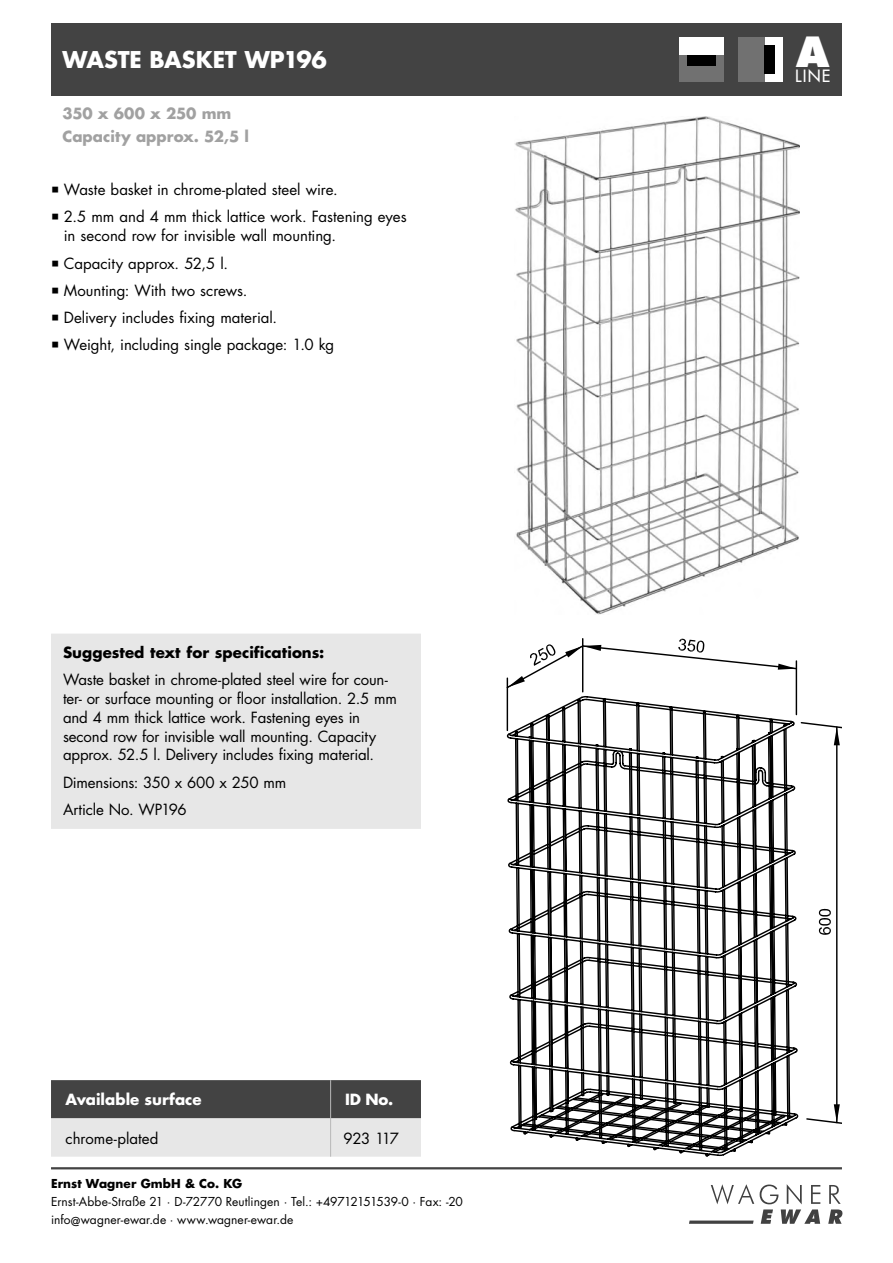
<style>
.page{position:relative;width:893px;height:1263px;background:#fff}
.page>*{position:absolute;margin:0;border:0;box-sizing:border-box;transform-origin:0 0}
.t1{font:800 40.5px "Futura Std";color:#fff}
.t2{font:700 22.5px "Futura Std";letter-spacing:-.01em;color:#fff}
.t3{font:500 16.5px "Futura Std";color:#fff}
.t4{font:15px/27.3px "Futura Std";letter-spacing:-.01em;color:#000}
.t5{font:700 15px "Futura Std";color:#a1a1a1}
.t6{font:700 15px "Futura Std";color:#fff}
.t7{font:12px/18px "Futura Std";color:#000}
.s1{font-weight:700}
</style>
<div class="page">
<svg style="left:689px;top:1184px;width:153px;height:40px"></svg>
<hr style="left:51px;top:1167px;width:791px;height:2px;background:#434343">
<div style="left:51px;top:23px;width:791px;height:73px;background:#434343"></div>
<svg style="left:510px;top:1125px;width:254px;height:32px"></svg>
<svg style="left:521px;top:1125px;width:267px;height:10px"></svg>
<svg style="left:506px;top:638px;width:336px;height:487px"></svg>
<img style="left:515px;top:117px;width:285px;height:497px">
<div style="left:738px;top:37px;width:45px;height:45px;background:#fff"></div>
<div style="left:738px;top:37px;width:26px;height:45px;background:#717171"></div>
<div style="left:764px;top:45px;width:11px;height:28px;background:#000"></div>
<div style="left:679px;top:37px;width:44px;height:45px;background:#fff"></div>
<div style="left:679px;top:55px;width:44px;height:27px;background:#717171"></div>
<div style="left:687px;top:55px;width:28px;height:11px;background:#000"></div>
<svg style="left:51px;top:1080px;width:370px;height:77px;background:#969696"></svg>
<hr style="left:330px;top:1080px;width:1px;height:38px;background:#b8b8b8">
<hr style="left:330px;top:1118px;width:1px;height:39px;background:#b8b8b8">
<div style="left:57px;top:640px;width:358px;height:183px;background:#e7e7e7"></div>
<div style="left:51px;top:634px;width:370px;height:195px;border:12px solid #e7e7e7"></div>
<p class="t2" style="left:63px;top:49px;width:266px">WASTE BASKET WP196</p>
<p class="t5" style="left:63px;top:106px;width:170px">350 x 600 x 250 mm</p>
<p class="t5" style="left:63px;top:129px;width:188px">Capacity approx. 52,5 l</p>
<p class="t4" style="left:64px;top:177px;width:344px">Waste basket in chrome-plated steel wire.<br>2.5 mm and 4 mm thick lattice work. Fastening eyes</p>
<p class="t4" style="left:64px;top:223px;width:274px">in second row for invisible wall mounting.<br>Capacity approx. 52,5 l.<br>Mounting: With two screws.<br>Delivery includes fixing material.<br>Weight, including single package: 1.0 kg</p>
<p class="t4" style="left:63px;top:640px;width:326px"><span class="s1">Suggested text for specifications:<br></span>Waste basket in chrome-plated steel wire for coun-</p>
<p class="t4" style="left:63px;top:690px;width:335px;line-height:18.8px">ter- or surface mounting or floor installation. 2.5 mm and 4 mm thick lattice work. Fastening eyes in second row for invisible wall mounting. Capacity approx. 52.5 l. Delivery includes fixing material.</p>
<p class="t4" style="left:63px;top:769px;width:225px">Dimensions: 350 x 600 x 250 mm<br>Article No. WP196</p>
<p class="t6" style="left:65px;top:1093px;width:138px">Available surface</p>
<p class="t6" style="left:345px;top:1093px;width:50px">ID No.</p>
<p class="t4" style="left:65px;top:1126px;width:94px">chrome-plated</p>
<p class="t4" style="left:343px;top:1126px;width:57px">923 117</p>
<p class="t7" style="left:51px;top:1175px;width:413px"><span class="s1">Ernst Wagner GmbH &amp; Co. KG<br></span>Ernst-Abbe-Straße 21 · D-72770 Reutlingen · Tel.: +49712151539-0 · Fax: -20 info@wagner-ewar.de · www.wagner-ewar.de</p>
<p class="t1" style="left:796px;top:34px;width:35px">A</p>
<p class="t3" style="left:795px;top:68px;width:37px">LINE</p>
</div>
